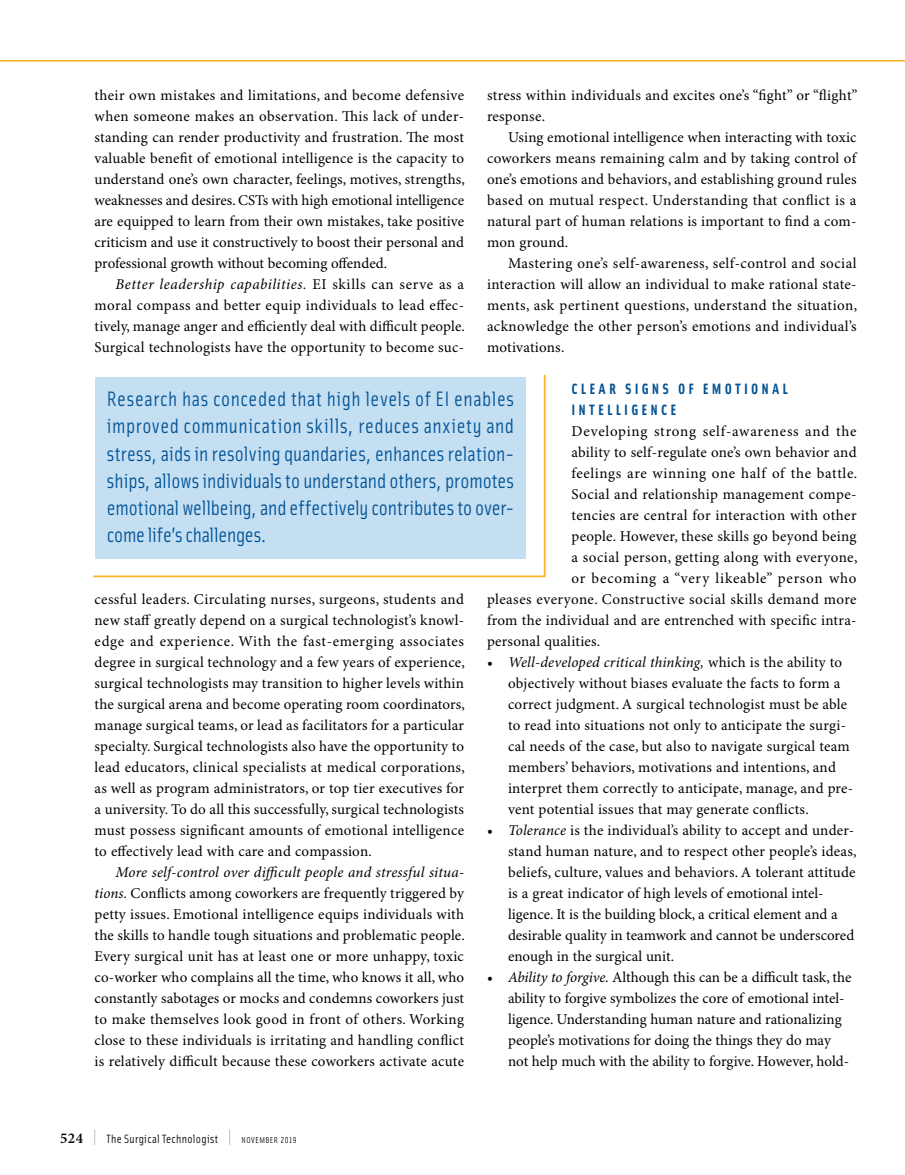
<style>
.page{position:relative;width:905px;height:1175px;background:#fff}
.page>*{position:absolute;margin:0;border:0;box-sizing:border-box;transform-origin:0 0}
.t1{font:20.85px/27px "Solex Regular Lining";letter-spacing:-.01em;color:#005295;text-align:justify}
.t2{font:15px/21px "Minion Pro";letter-spacing:.015em;color:#000;text-align:justify}
.t3{font:15px "Minion Pro";letter-spacing:.04em;color:#000}
.t4{font:15px "Minion Pro";letter-spacing:.05em;color:#000}
.t5{font:15px "Minion Pro";letter-spacing:.045em;color:#000}
.t6{font:15px/21px "Solex Bold Lining";letter-spacing:.21em;color:#005295}
.t7{font:12px "Solex";letter-spacing:.025em;color:#000}
.s1{font-style:italic}
.s2{font-family:"Minion Pro";font-weight:600;font-size:15px}
.s3{font-family:"Solex Regular Lining";font-size:19.5px;color:#939598}
.s4{font-family:"Solex Regular Lining";font-size:8.7px}
</style>
<div class="page">
<hr style="left:0;top:60px;width:904px;height:2px;background:#fcb122">
<svg style="left:93px;top:374px;width:453px;height:204px;background:#cce2f1"></svg>
<p class="t2" style="left:487px;top:85px;width:372px">stress within individuals and excites one’s “fight” or “flight” response.</p>
<p class="t2" style="left:487px;top:127px;width:372px;text-indent:21px">Using emotional intelligence when interacting with toxic coworkers means remaining calm and by taking control of one’s emotions and behaviors, and establishing ground rules based on mutual respect. Understanding that conflict is a natural part of human relations is important to find a com&shy;mon ground.</p>
<p class="t2" style="left:487px;top:253px;width:372px;text-indent:21px">Mastering one’s self-awareness, self-control and social interaction will allow an individual to make rational state&shy;ments, ask pertinent questions, understand the situation, acknowledge the other person’s emotions and individual’s motivations.</p>
<p class="t6" style="left:571px;top:378px;width:218px">CLEAR SIGNS OF EMOTIONAL<br>INTELLIGENCE</p>
<p class="t4" style="left:571px;top:422px;width:286px">Developing strong self-awareness and the</p>
<p class="t2" style="left:571px;top:442px;width:286px">ability to self-regulate one’s own behavior and</p>
<p class="t3" style="left:571px;top:464px;width:287px">feelings are winning one half of the battle.</p>
<p class="t2" style="left:571px;top:484px;width:286px">Social and relationship management compe-</p>
<p class="t2" style="left:571px;top:505px;width:286px">tencies are central for interaction with other</p>
<p class="t2" style="left:571px;top:526px;width:286px">people. However, these skills go beyond being</p>
<p class="t2" style="left:571px;top:547px;width:287px">a social person, getting along with everyone,</p>
<p class="t5" style="left:571px;top:569px;width:286px">or becoming a “very likeable” person who</p>
<p class="t2" style="left:487px;top:589px;width:371px">pleases everyone. Constructive social skills demand more</p>
<p class="t2" style="left:487px;top:610px;width:371px">from the individual and are entrenched with specific intra-</p>
<p class="t2" style="left:487px;top:631px;width:115px">personal qualities.</p>
<p class="t2" style="left:508px;top:652px;width:347px;text-align:left;text-indent:-21px">• <span class="s1">Well-developed critical thinking,</span> which is the ability to objectively without biases evaluate the facts to form a correct judgment. A surgical technologist must be able to read into situations not only to anticipate the surgi&shy;cal needs of the case, but also to navigate surgical team members’ behaviors, motivations and intentions, and interpret them correctly to anticipate, manage, and pre&shy;vent potential issues that may generate conflicts.</p>
<p class="t2" style="left:508px;top:820px;width:350px;text-align:left;text-indent:-21px">• <span class="s1">Tolerance</span> is the individual’s ability to accept and under&shy;stand human nature, and to respect other people’s ideas, beliefs, culture, values and behaviors. A tolerant attitude is a great indicator of high levels of emotional intel&shy;ligence. It is the building block, a critical element and a desirable quality in teamwork and cannot be underscored enough in the surgical unit.</p>
<p class="t2" style="left:508px;top:967px;width:345px;text-align:left;text-indent:-21px">• <span class="s1">Ability to forgive.</span> Although this can be a difficult task, the ability to forgive symbolizes the core of emotional intel&shy;ligence. Understanding human nature and rationalizing people’s motivations for doing the things they do may not help much with the ability to forgive. However, hold-</p>
<p class="t2" style="left:94px;top:85px;width:372px">their own mistakes and limitations, and become defensive when someone makes an observation. This lack of under&shy;standing can render productivity and frustration. The most valuable benefit of emotional intelligence is the capacity to understand one’s own character, feelings, motives, strengths, weaknesses and desires. CSTs with high emotional intelligence are equipped to learn from their own mistakes, take positive criticism and use it constructively to boost their personal and professional growth without becoming offended.</p>
<p class="t2" style="left:94px;top:274px;width:372px;text-indent:21px"><span class="s1">Better leadership capabilities.</span> EI skills can serve as a moral compass and better equip individuals to lead effec&shy;tively, manage anger and efficiently deal with difficult people.<br>Surgical technologists have the opportunity to become suc-</p>
<p class="t1" style="left:107px;top:385px;width:408px">Research has conceded that high levels of EI enables improved communication skills, reduces anxiety and stress, aids in resolving quandaries, enhances relation&shy;ships, allows individuals to understand others, promotes emotional wellbeing, and effectively contributes to over&shy;come life’s challenges.</p>
<p class="t2" style="left:94px;top:589px;width:372px">cessful leaders. Circulating nurses, surgeons, students and new staff greatly depend on a surgical technologist’s knowl&shy;edge and experience. With the fast-emerging associates degree in surgical technology and a few years of experience, surgical technologists may transition to higher levels within the surgical arena and become operating room coordinators, manage surgical teams, or lead as facilitators for a particular specialty. Surgical technologists also have the opportunity to lead educators, clinical specialists at medical corporations, as well as program administrators, or top tier executives for a university. To do all this successfully, surgical technologists must possess significant amounts of emotional intelligence to effectively lead with care and compassion.</p>
<p class="t2" style="left:94px;top:862px;width:372px;text-indent:21px"><span class="s1">More self-control over difficult people and stressful situa&shy;tions.</span> Conflicts among coworkers are frequently triggered by petty issues. Emotional intelligence equips individuals with the skills to handle tough situations and problematic people.<br>Every surgical unit has at least one or more unhappy, toxic co-worker who complains all the time, who knows it all, who constantly sabotages or mocks and condemns coworkers just to make themselves look good in front of others. Working close to these individuals is irritating and handling conflict is relatively difficult because these coworkers activate acute</p>
<p class="t7" style="left:60px;top:1130px;width:238px"><span class="s2">524</span> <span class="s3">|</span> The Surgical Technologist <span class="s3">|</span> <span class="s4">NOVEMBER 2019</span></p>
</div>
